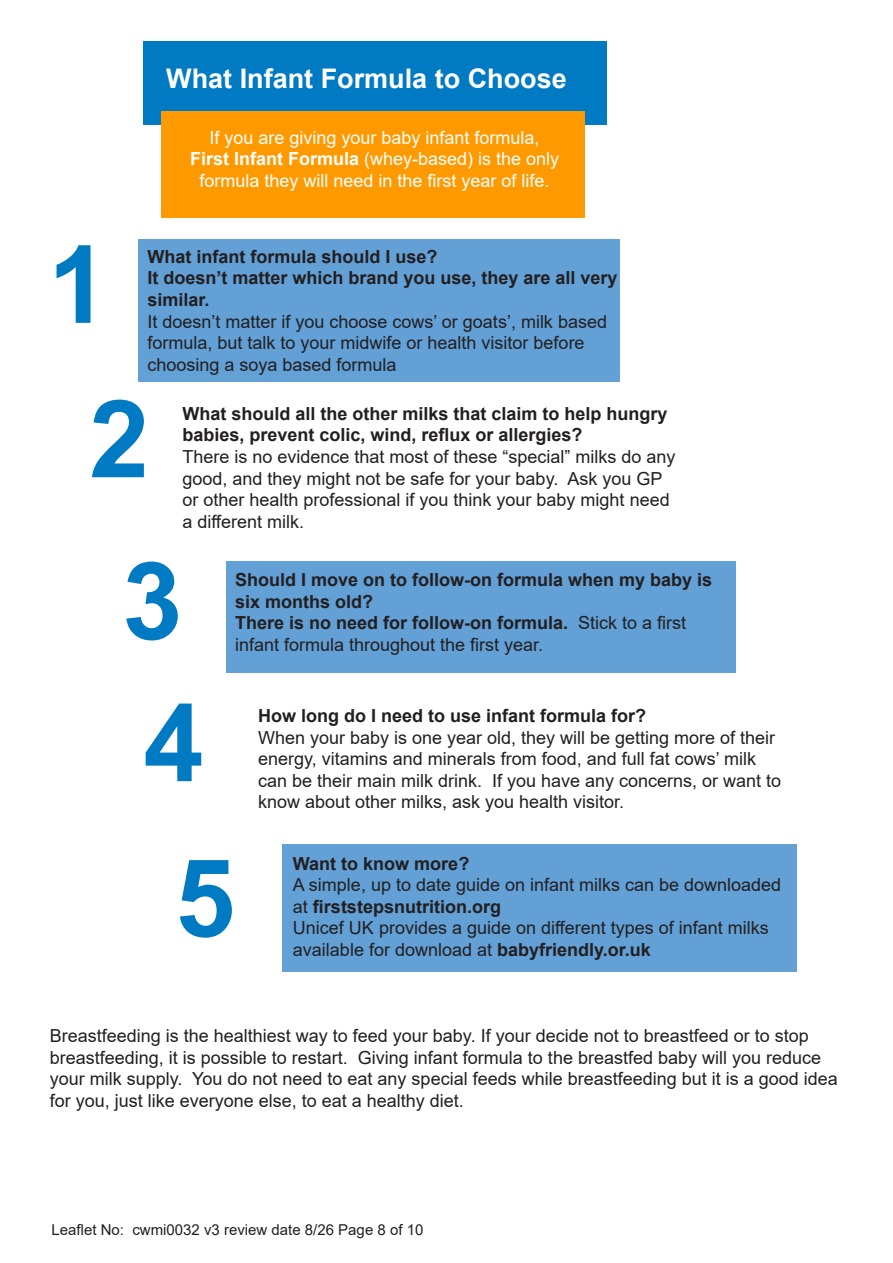
<style>
.page{position:relative;width:893px;height:1263px;background:#fff}
.page>*{position:absolute;margin:0;border:0;box-sizing:border-box;transform-origin:0 0}
.t1{font:700 108px "Arial";color:#007ac2}
.t2{font:700 27px "Arial";color:#fff}
.t3{font:18px/21.6px "Arial";color:#231f20}
.t4{font:700 18px/21.6px "Arial";color:#231f20}
.t5{font:18px/21.6px "Arial";color:#fff;text-align:center}
.t6{font:15px "Arial";color:#231f20}
.s1{font-weight:700}
</style>
<div class="page">
<div style="left:282px;top:844px;width:515px;height:127px;background:#62a0d6"></div>
<div style="left:138px;top:239px;width:482px;height:143px;background:#62a0d6"></div>
<div style="left:143px;top:41px;width:463px;height:84px;background:#007ac2"></div>
<div style="left:161px;top:111px;width:424px;height:107px;background:#f90"></div>
<div style="left:226px;top:561px;width:510px;height:111px;background:#62a0d6"></div>
<p class="t2" style="left:166px;top:60px;width:402px">What Infant Formula to Choose</p>
<p class="t5" style="left:209px;top:126px;width:332px">If you are giving your baby infant formula,</p>
<p class="t5" style="left:190px;top:148px;width:371px"><span class="s1">First Infant Formula</span> (whey-based) is the only formula they will need in the first year of life.</p>
<p class="t1" style="left:48px;top:209px;width:62px">1</p>
<p class="t4" style="left:147px;top:246px;width:292px">What infant formula should I use?</p>
<p class="t4" style="left:147px;top:268px;width:472px">It doesn’t matter which brand you use, they are all very similar.</p>
<p class="t3" style="left:147px;top:310px;width:461px">It doesn’t matter if you choose cows’ or goats’, milk based formula, but talk to your midwife or health visitor before choosing a soya based formula</p>
<p class="t4" style="left:182px;top:403px;width:487px">What should all the other milks that claim to help hungry babies, prevent colic, wind, reflux or allergies?</p>
<p class="t3" style="left:182px;top:446px;width:495px">There is no evidence that most of these “special” milks do any good, and they might not be safe for your baby. Ask you GP or other health professional if you think your baby might need a different milk.</p>
<p class="t1" style="left:89px;top:363px;width:62px">2</p>
<p class="t1" style="left:122px;top:525px;width:62px">3</p>
<p class="t1" style="left:144px;top:667px;width:62px">4</p>
<p class="t4" style="left:235px;top:569px;width:479px">Should I move on to follow-on formula when my baby is six months old?</p>
<p class="t3" style="left:235px;top:612px;width:453px"><span class="s1">There is no need for follow-on formula.</span> Stick to a first infant formula throughout the first year.</p>
<p class="t4" style="left:258px;top:705px;width:390px">How long do I need to use infant formula for?</p>
<p class="t3" style="left:258px;top:726px;width:525px">When your baby is one year old, they will be getting more of their energy, vitamins and minerals from food, and full fat cows’ milk can be their main milk drink. If you have any concerns, or want to know about other milks, ask you health visitor.</p>
<p class="t1" style="left:175px;top:822px;width:62px">5</p>
<p class="t4" style="left:293px;top:853px;width:178px">Want to know more?</p>
<p class="t3" style="left:293px;top:874px;width:490px">A simple, up to date guide on infant milks can be downloaded at <span class="s1">firststepsnutrition.org</span></p>
<p class="t3" style="left:293px;top:917px;width:477px">Unicef UK provides a guide on different types of infant milks available for download at <span class="s1">babyfriendly.or.uk</span></p>
<p class="t3" style="left:50px;top:1025px;width:790px">Breastfeeding is the healthiest way to feed your baby. If your decide not to breastfeed or to stop breastfeeding, it is possible to restart. Giving infant formula to the breastfed baby will you reduce your milk supply. You do not need to eat any special feeds while breastfeeding but it is a good idea for you, just like everyone else, to eat a healthy diet.</p>
<p class="t6" style="left:51px;top:1219px;width:373px">Leaflet No: cwmi0032 v3 review date 8/26 Page 8 of 10</p>
</div>
